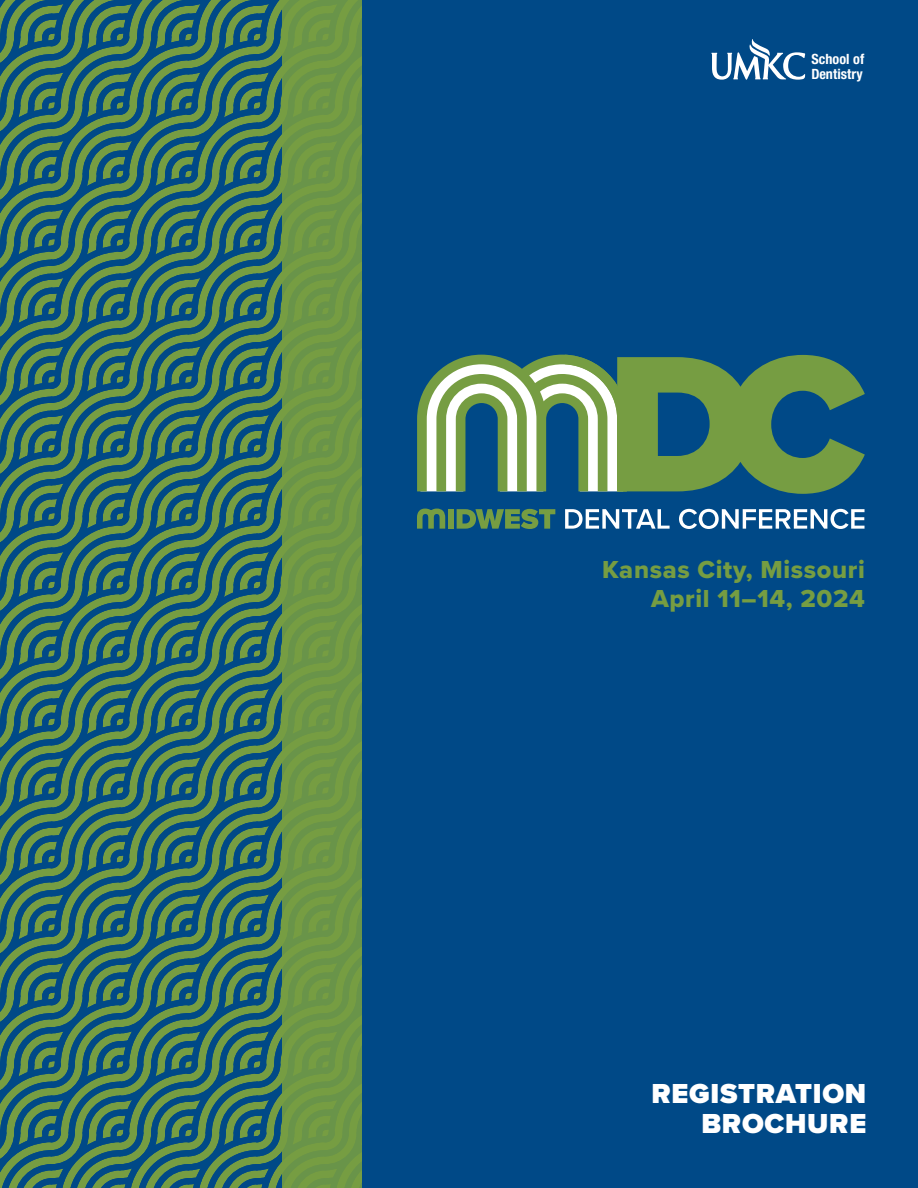
<style>
.page{position:relative;width:918px;height:1188px;background:#004987}
.page>*{position:absolute;margin:0;border:0;box-sizing:border-box;transform-origin:0 0}
.t1{font:900 28.5px/30px "Proxima Nova";letter-spacing:.025em;color:#fff;text-align:right}
.t2{font:25.5px/30px "Proxima Nova Extrabld";letter-spacing:.025em;color:#769d42;text-align:right}
.t3{font:700 condensed 14.1px/15.1px "Helvetica Neue LT Pro";letter-spacing:.005em;color:#fff}
</style>
<div class="page">
<svg style="left:417px;top:509px;width:28px;height:20px"></svg>
<div style="left:448px;top:509px;width:6px;height:20px;background:#769d42"></div>
<svg style="left:457px;top:509px;width:98px;height:20px"></svg>
<svg style="left:565px;top:509px;width:105px;height:20px"></svg>
<svg style="left:679px;top:509px;width:186px;height:20px"></svg>
<svg style="left:417px;top:355px;width:448px;height:139px"></svg>
<svg style="left:711px;top:39px;width:94px;height:41px"></svg>
<svg style="left:0;top:0;width:282px;height:1188px"></svg>
<div style="left:282px;top:0;width:80px;height:1188px;background:#6f9845"></div>
<p class="t3" style="left:811px;top:51px;width:54px">School of<br>Dentistry</p>
<p class="t2" style="left:602px;top:554px;width:264px">Kansas City, Missouri<br>April 11–14, 2024</p>
<p class="t1" style="left:651px;top:1079px;width:216px">REGISTRATION<br>BROCHURE</p>
</div>
